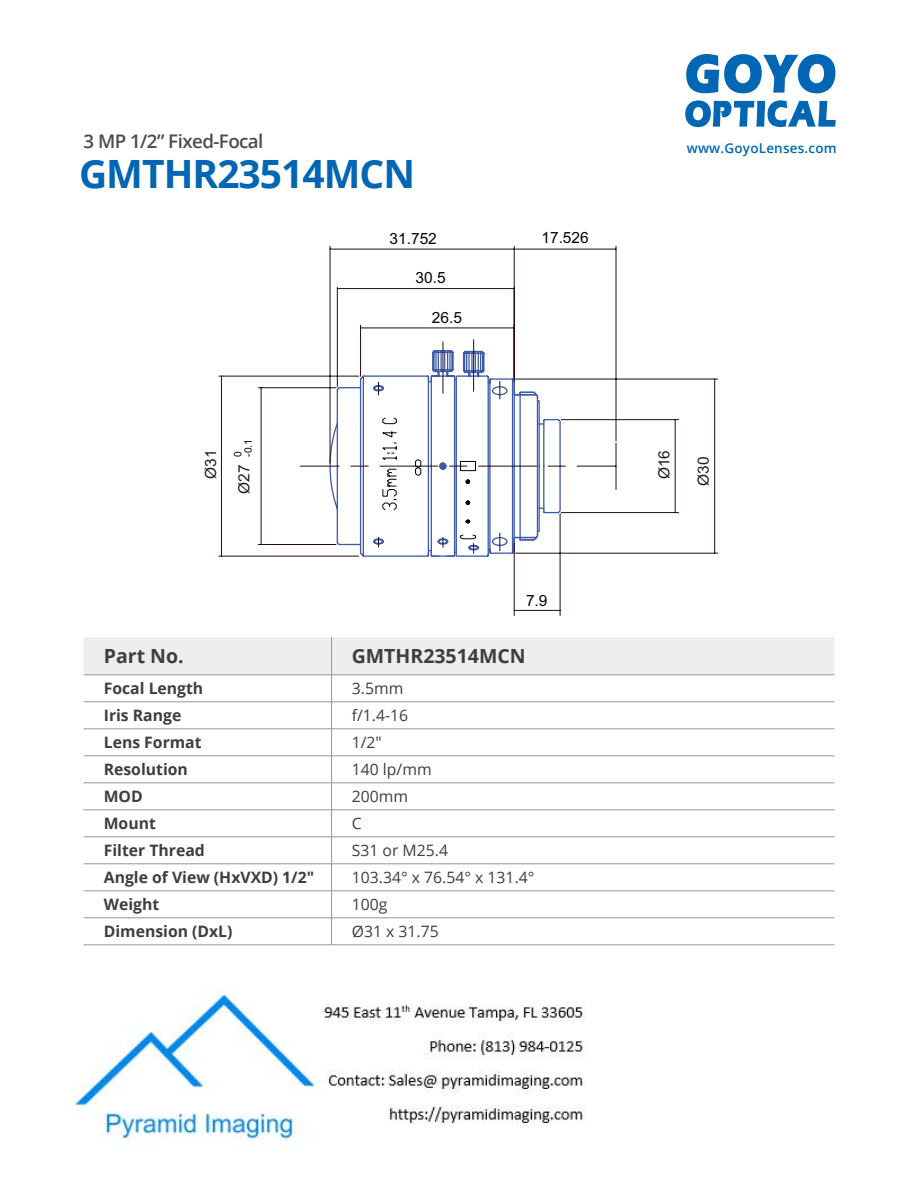
<style>
.page{position:relative;width:918px;height:1188px;background:#fff}
.page>*{position:absolute;margin:0;border:0;box-sizing:border-box;transform-origin:0 0}
.t1{font:700 39px "Open Sans";letter-spacing:-.025em;color:#0166b3}
.t2{font:700 19.5px "Open Sans";color:#3e3e3f}
.t3{font:600 18.75px "Open Sans";letter-spacing:-.03em;color:#4b4c4d}
.t4{font:700 15.75px "Open Sans";color:#3e3e3f}
.t5{font:15.75px "Open Sans";color:#3e3e3f}
.t6{font:15.45px "Arial";color:#040503}
.t7{font:15.45px/33.2px "Arial";color:#201c1d}
.t8{font:600 13.5px "Open Sans";letter-spacing:.015em;color:#0166b3}
.t9{font:10.35px/10.4px "Arial";color:#040503}
</style>
<div class="page">
<svg style="left:686px;top:54px;width:149px;height:39px"></svg>
<svg style="left:685px;top:100px;width:151px;height:27px"></svg>
<svg style="left:84px;top:637px;width:750px;height:308px"></svg>
<hr style="left:84px;top:945px;width:248px;height:1px;background:#939598">
<hr style="left:332px;top:945px;width:502px;height:1px;background:#939598">
<svg style="left:329px;top:349px;width:185px;height:158px"></svg>
<hr style="left:616px;top:443px;width:1px;height:46px;background:#260b0c">
<hr style="left:261px;top:388px;width:1px;height:157px;background:#260b0c">
<hr style="left:258px;top:387px;width:78px;height:1px;background:#260b0c">
<hr style="left:258px;top:544px;width:78px;height:1px;background:#260b0c">
<hr style="left:337px;top:288px;width:177px;height:1px;background:#260b0c">
<hr style="left:337px;top:287px;width:1px;height:100px;background:#260b0c">
<hr style="left:300px;top:466px;width:39px;height:1px;background:#260b0c">
<hr style="left:577px;top:466px;width:39px;height:1px;background:#260b0c">
<hr style="left:330px;top:249px;width:184px;height:1px;background:#260b0c">
<hr style="left:330px;top:246px;width:1px;height:217px;background:#260b0c">
<hr style="left:514px;top:249px;width:102px;height:1px;background:#260b0c">
<hr style="left:514px;top:246px;width:1px;height:135px;background:#260b0c">
<hr style="left:616px;top:246px;width:1px;height:195px;background:#260b0c">
<hr style="left:675px;top:420px;width:1px;height:93px;background:#260b0c">
<hr style="left:561px;top:419px;width:118px;height:1px;background:#260b0c">
<hr style="left:561px;top:512px;width:118px;height:1px;background:#260b0c">
<hr style="left:514px;top:610px;width:46px;height:1px;background:#260b0c">
<hr style="left:514px;top:543px;width:1px;height:73px;background:#260b0c">
<hr style="left:560px;top:514px;width:1px;height:102px;background:#260b0c">
<hr style="left:443px;top:342px;width:1px;height:51px;background:#260b0c">
<hr style="left:473px;top:340px;width:1px;height:51px;background:#260b0c">
<hr style="left:221px;top:376px;width:1px;height:180px;background:#260b0c">
<hr style="left:219px;top:376px;width:140px;height:1px;background:#260b0c">
<hr style="left:219px;top:556px;width:140px;height:1px;background:#260b0c">
<hr style="left:714px;top:379px;width:1px;height:174px;background:#260b0c">
<hr style="left:515px;top:379px;width:203px;height:1px;background:#260b0c">
<hr style="left:515px;top:553px;width:203px;height:1px;background:#260b0c">
<hr style="left:361px;top:328px;width:153px;height:1px;background:#260b0c">
<hr style="left:360px;top:325px;width:1px;height:51px;background:#260b0c">
<svg style="left:336px;top:350px;width:230px;height:208px"></svg>
<img style="left:72px;top:988px;width:513px;height:159px">
<p class="t3" style="left:84px;top:128px;width:181px">3 MP 1/2” Fixed-Focal</p>
<p class="t1" style="left:79px;top:146px;width:338px">GMTHR23514MCN</p>
<p class="t6" style="left:390px;top:228px;width:49px">31.752</p>
<p class="t6" style="left:541px;top:227px;width:49px">17.526</p>
<p class="t6" style="left:416px;top:267px;width:32px">30.5</p>
<p class="t6" style="left:432px;top:307px;width:32px">26.5</p>
<p class="t8" style="left:687px;top:139px;width:152px">www.GoyoLenses.com</p>
<p class="t9" style="left:233px;top:457px;width:19px;rotate:-90deg">0 -0.1</p>
<p class="t7" style="left:194px;top:494px;width:46px;text-indent:15px;rotate:-90deg">Ø31<br>Ø27</p>
<p class="t7" style="left:647px;top:479px;width:31px;rotate:-90deg">Ø16</p>
<p class="t7" style="left:687px;top:486px;width:31px;rotate:-90deg">Ø30</p>
<p class="t6" style="left:526px;top:590px;width:23px">7.9</p>
<p class="t2" style="left:104px;top:642px;width:81px">Part No.</p>
<p class="t2" style="left:352px;top:642px;width:175px">GMTHR23514MCN</p>
<p class="t4" style="left:104px;top:678px;width:101px">Focal Length</p>
<p class="t5" style="left:352px;top:678px;width:53px">3.5mm</p>
<p class="t4" style="left:104px;top:704px;width:79px">Iris Range</p>
<p class="t5" style="left:352px;top:705px;width:58px">f/1.4-16</p>
<p class="t4" style="left:104px;top:731px;width:99px">Lens Format</p>
<p class="t5" style="left:352px;top:732px;width:31px">1/2″</p>
<p class="t4" style="left:104px;top:758px;width:86px">Resolution</p>
<p class="t5" style="left:352px;top:759px;width:81px">140 lp/mm</p>
<p class="t4" style="left:104px;top:785px;width:41px">MOD</p>
<p class="t5" style="left:352px;top:786px;width:58px">200mm</p>
<p class="t4" style="left:104px;top:812px;width:54px">Mount</p>
<p class="t5" style="left:352px;top:813px;width:11px">C</p>
<p class="t4" style="left:104px;top:839px;width:103px">Filter Thread</p>
<p class="t5" style="left:352px;top:840px;width:98px">S31 or M25.4</p>
<p class="t4" style="left:104px;top:866px;width:212px">Angle of View (HxVXD) 1/2″</p>
<p class="t5" style="left:352px;top:867px;width:184px">103.34° x 76.54° x 131.4°</p>
<p class="t4" style="left:104px;top:893px;width:57px">Weight</p>
<p class="t5" style="left:352px;top:894px;width:37px">100g</p>
<p class="t4" style="left:104px;top:920px;width:130px">Dimension (DxL)</p>
<p class="t5" style="left:352px;top:921px;width:88px">Ø31 x 31.75</p>
</div>
